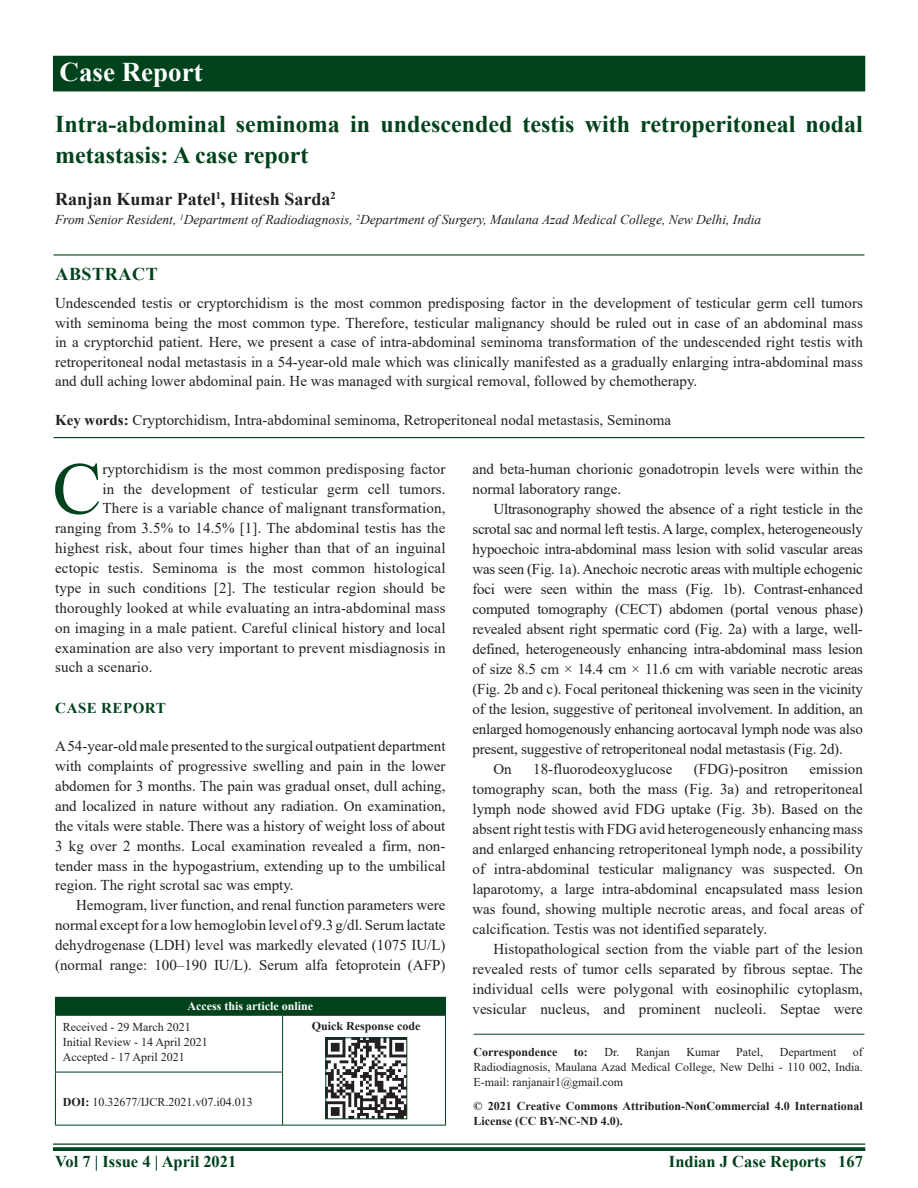
<style>
.page{position:relative;width:918px;height:1188px;background:#fff}
.page>*{position:absolute;margin:0;border:0;box-sizing:border-box;transform-origin:0 0}
.DROP_CAP_TX{font:73.95px "Times New Roman";color:#00421c}
.AH{font:700 27px "Times New Roman";color:#fff}
.AT{font:700 24px/31.5px "Times New Roman";color:#00421c}
.AU{font:700 18px "Times New Roman";color:#231f20}
.ABSH{font:700 18px "Times New Roman";letter-spacing:.035em;color:#00421c}
.RF{font:700 16.5px "Times New Roman";color:#00421c}
.TX{font:15px/20px "Times New Roman";color:#231f20;text-align:justify}
.ABS{font:15px/19.5px "Times New Roman";color:#231f20;text-align:justify}
.DROP_CAP_TX-2{font:15px "Times New Roman";letter-spacing:.01em;color:#231f20}
.TXFL{font:15px/20px "Times New Roman";color:#231f20;text-align:justify}
.KWD{font:15px "Times New Roman";color:#231f20}
.t1{font:700 15px "Times New Roman";letter-spacing:.035em;color:#00421c}
.AFF{font:italic 13.5px "Times New Roman";color:#231f20}
.ADD{font:12px/15px "Times New Roman";color:#231f20;text-align:justify}
.CR{font:700 12px/15px "Times New Roman";color:#231f20}
.HIS{font:12px/15px "Times New Roman";color:#231f20}
.DOI{font:12px "Times New Roman";color:#231f20}
.AAO{font:700 12px "Times New Roman";color:#fff}
.QR{font:700 12px "Times New Roman";color:#231f20}
.ADD-2{font:700 12px "Times New Roman";color:#231f20}
.s1{font-weight:700}
</style>
<div class="page">
<hr style="left:53px;top:1143px;width:812px;height:2px;background:#00421c">
<svg style="left:53px;top:1147px;width:812px;height:4px;background:#0f4d29"></svg>
<div style="left:53px;top:56px;width:812px;height:35px;background:#00421c"></div>
<hr style="left:54px;top:254px;width:810px;height:2px;background:#00421c">
<hr style="left:54px;top:437px;width:810px;height:1px;background:#00421c">
<div style="left:55px;top:997px;width:391px;height:18px;background:#00421c"></div>
<hr style="left:283px;top:1015px;width:162px;height:1px;background:#231f20">
<hr style="left:55px;top:1016px;width:1px;height:56px;background:#00421c">
<hr style="left:55px;top:1015px;width:228px;height:1px;background:#00421c">
<hr style="left:282px;top:1016px;width:1px;height:56px;background:#00421c">
<hr style="left:445px;top:1015px;width:1px;height:57px;background:#00421c">
<hr style="left:445px;top:1072px;width:1px;height:53px;background:#00421c">
<hr style="left:55px;top:1072px;width:1px;height:53px;background:#00421c">
<hr style="left:55px;top:1072px;width:228px;height:1px;background:#00421c">
<hr style="left:55px;top:1125px;width:228px;height:1px;background:#00421c">
<hr style="left:282px;top:1072px;width:1px;height:53px;background:#00421c">
<hr style="left:283px;top:1125px;width:163px;height:1px;background:#00421c">
<img style="left:328px;top:1040px;width:77px;height:77px">
<div style="left:326px;top:1038px;width:81px;height:81px;border:1px solid #00421c"></div>
<hr style="left:474px;top:1034px;width:390px;height:1px;background:#00421c">
<p class="AH" style="left:60px;top:52px;width:145px">Case Report</p>
<p class="AT" style="left:55px;top:107px;width:809px">Intra-abdominal seminoma in undescended testis with retroperitoneal nodal metastasis: A case report</p>
<p class="AU" style="left:55px;top:186px;width:282px">Ranjan Kumar Patel<sup>1</sup>, Hitesh Sarda<sup>2</sup></p>
<p class="AFF" style="left:55px;top:210px;width:708px">From Senior Resident, <sup>1</sup>Department of Radiodiagnosis, <sup>2</sup>Department of Surgery, Maulana Azad Medical College, New Delhi, India</p>
<p class="ABSH" style="left:55px;top:261px;width:104px">ABSTRACT</p>
<p class="ABS" style="left:55px;top:293px;width:809px">Undescended testis or cryptorchidism is the most common predisposing factor in the development of testicular germ cell tumors with seminoma being the most common type. Therefore, testicular malignancy should be ruled out in case of an abdominal mass in a cryptorchid patient. Here, we present a case of intra-abdominal seminoma transformation of the undescended right testis with retroperitoneal nodal metastasis in a 54-year-old male which was clinically manifested as a gradually enlarging intra-abdominal mass and dull aching lower abdominal pain. He was managed with surgical removal, followed by chemotherapy.</p>
<p class="KWD" style="left:55px;top:409px;width:618px"><span class="s1">Key words:</span> Cryptorchidism, Intra-abdominal seminoma, Retroperitoneal nodal metastasis, Seminoma</p>
<p class="DROP_CAP_TX" style="left:52px;top:437px;width:51px">C</p>
<p class="DROP_CAP_TX-2" style="left:102px;top:459px;width:345px">ryptorchidism is the most common predisposing factor</p>
<p class="DROP_CAP_TX-2" style="left:102px;top:478px;width:345px">in the development of testicular germ cell tumors.</p>
<p class="DROP_CAP_TX-2" style="left:102px;top:498px;width:345px">There is a variable chance of malignant transformation,</p>
<p class="DROP_CAP_TX-2" style="left:55px;top:518px;width:392px">ranging from 3.5% to 14.5% [1]. The abdominal testis has the</p>
<p class="DROP_CAP_TX-2" style="left:55px;top:538px;width:392px">highest risk, about four times higher than that of an inguinal</p>
<p class="DROP_CAP_TX-2" style="left:55px;top:557px;width:392px">ectopic testis. Seminoma is the most common histological</p>
<p class="DROP_CAP_TX-2" style="left:55px;top:577px;width:392px">type in such conditions [2]. The testicular region should be</p>
<p class="DROP_CAP_TX-2" style="left:55px;top:597px;width:392px">thoroughly looked at while evaluating an intra-abdominal mass</p>
<p class="DROP_CAP_TX-2" style="left:55px;top:617px;width:392px">on imaging in a male patient. Careful clinical history and local</p>
<p class="DROP_CAP_TX-2" style="left:55px;top:637px;width:392px">examination are also very important to prevent misdiagnosis in</p>
<p class="DROP_CAP_TX-2" style="left:55px;top:657px;width:99px">such a scenario.</p>
<h1 class="t1" style="left:55px;top:698px;width:112px">CASE REPORT</h1>
<p class="TXFL" style="left:55px;top:736px;width:392px">A 54-year-old male presented to the surgical outpatient department with complaints of progressive swelling and pain in the lower abdomen for 3 months. The pain was gradual onset, dull aching, and localized in nature without any radiation. On examination, the vitals were stable. There was a history of weight loss of about 3 kg over 2 months. Local examination revealed a firm, non&shy;tender mass in the hypogastrium, extending up to the umbilical region. The right scrotal sac was empty.</p>
<p class="TX" style="left:55px;top:895px;width:392px;text-indent:21px">Hemogram, liver function, and renal function parameters were normal except for a low hemoglobin level of 9.3 g/dl. Serum lactate dehydrogenase (LDH) level was markedly elevated (1075 IU/L) (normal range: 100–190 IU/L). Serum alfa fetoprotein (AFP)</p>
<p class="AAO" style="left:188px;top:998px;width:127px">Access this article online</p>
<p class="HIS" style="left:63px;top:1019px;width:146px">Received - 29 March 2021<br>Initial Review - 14 April 2021<br>Accepted - 17 April 2021</p>
<p class="QR" style="left:312px;top:1017px;width:110px">Quick Response code</p>
<p class="DOI" style="left:63px;top:1094px;width:192px"><span class="s1">DOI:</span> 10.32677/IJCR.2021.v07.i04.013</p>
<p class="TX" style="left:472px;top:459px;width:392px">and beta-human chorionic gonadotropin levels were within the normal laboratory range.</p>
<p class="TX" style="left:472px;top:499px;width:392px;text-indent:21px">Ultrasonography showed the absence of a right testicle in the scrotal sac and normal left testis. A large, complex, heterogeneously hypoechoic intra-abdominal mass lesion with solid vascular areas was seen (Fig. 1a). Anechoic necrotic areas with multiple echogenic foci were seen within the mass (Fig. 1b). Contrast-enhanced computed tomography (CECT) abdomen (portal venous phase) revealed absent right spermatic cord (Fig. 2a) with a large, well&shy;defined, heterogeneously enhancing intra-abdominal mass lesion of size 8.5 cm × 14.4 cm × 11.6 cm with variable necrotic areas (Fig. 2b and c). Focal peritoneal thickening was seen in the vicinity of the lesion, suggestive of peritoneal involvement. In addition, an enlarged homogenously enhancing aortocaval lymph node was also present, suggestive of retroperitoneal nodal metastasis (Fig. 2d).</p>
<p class="TX" style="left:494px;top:759px;width:20px">On</p>
<p class="TX" style="left:533px;top:759px;width:141px">18-fluorodeoxyglucose</p>
<p class="TX" style="left:694px;top:759px;width:96px">(FDG)-positron</p>
<p class="TX" style="left:472px;top:759px;width:392px;text-indent:337px">emission tomography scan, both the mass (Fig. 3a) and retroperitoneal lymph node showed avid FDG uptake (Fig. 3b). Based on the absent right testis with FDG avid heterogeneously enhancing mass and enlarged enhancing retroperitoneal lymph node, a possibility of intra-abdominal testicular malignancy was suspected. On laparotomy, a large intra-abdominal encapsulated mass lesion was found, showing multiple necrotic areas, and focal areas of calcification. Testis was not identified separately.</p>
<p class="TX" style="left:472px;top:939px;width:392px;text-indent:21px">Histopathological section from the viable part of the lesion revealed rests of tumor cells separated by fibrous septae. The individual cells were polygonal with eosinophilic cytoplasm, vesicular nucleus, and prominent nucleoli. Septae were</p>
<p class="ADD-2" style="left:474px;top:1043px;width:85px">Correspondence</p>
<p class="ADD-2" style="left:574px;top:1043px;width:15px">to:</p>
<p class="ADD" style="left:604px;top:1044px;width:67px">Dr. Ranjan</p>
<p class="ADD" style="left:686px;top:1044px;width:35px">Kumar</p>
<p class="ADD" style="left:736px;top:1044px;width:28px">Patel,</p>
<p class="ADD" style="left:780px;top:1044px;width:58px">Department</p>
<p class="ADD" style="left:474px;top:1044px;width:391px;text-indent:379px">of Radiodiagnosis, Maulana Azad Medical College, New Delhi - 110 002, India.<br>E-mail: ranjanair1@gmail.com</p>
<p class="CR" style="left:474px;top:1099px;width:391px">© 2021 Creative Commons Attribution-NonCommercial 4.0 International<br>License (CC BY-NC-ND 4.0).</p>
<p class="RF" style="left:55px;top:1150px;width:183px">Vol 7 | Issue 4 | April 2021</p>
<p class="RF" style="left:669px;top:1150px;width:195px">Indian J Case Reports 167</p>
</div>
